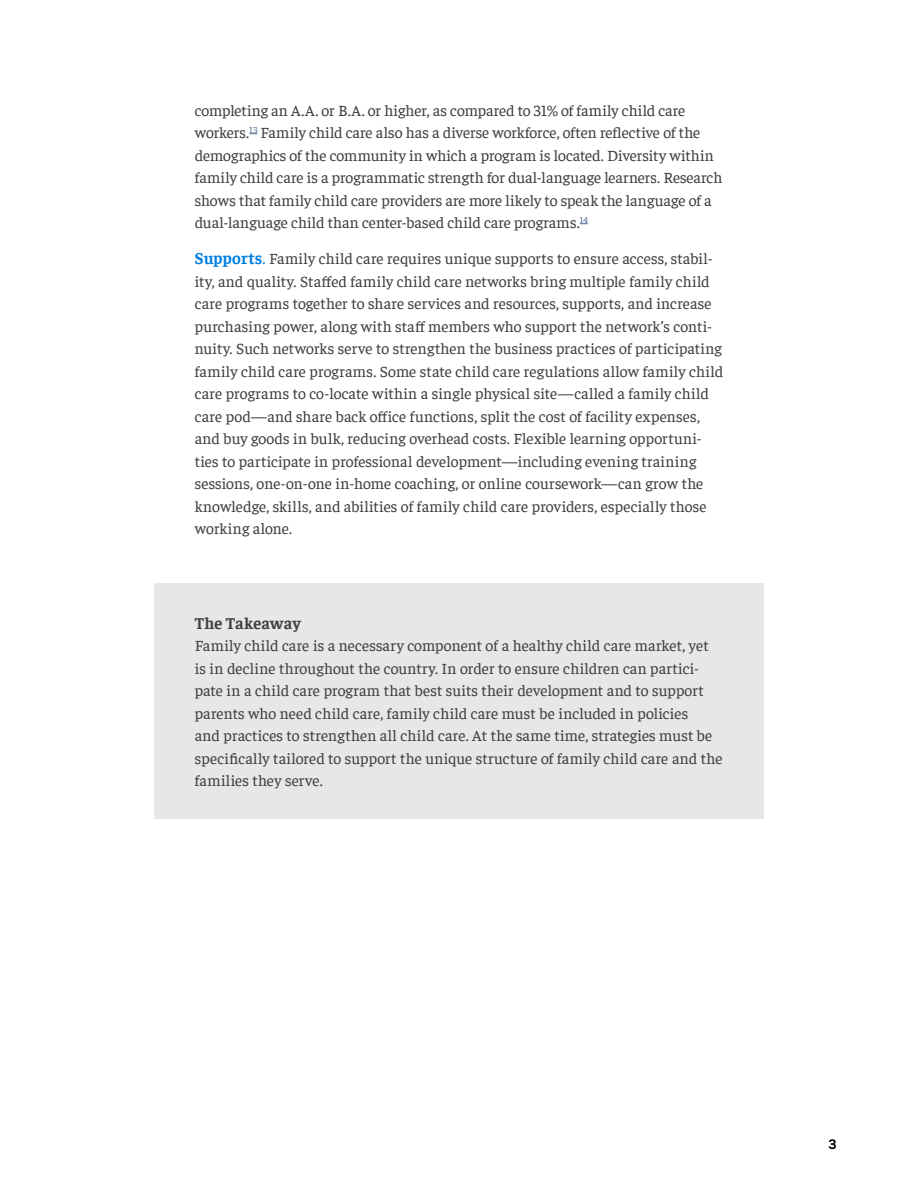
<style>
.page{position:relative;width:918px;height:1188px;background:#fff}
.page>*{position:absolute;margin:0;border:0;box-sizing:border-box;transform-origin:0 0}
.Body_-_Report{font:700 16.5px "Faustina";letter-spacing:.01em;color:#404143}
.Body_-_Report-2{font:15.75px/22.5px "Faustina";letter-spacing:.005em;color:#3e3e3f}
.t1{font:500 13.5px "Styrene A";color:#010203}
.s1{font-weight:700;font-size:16.5px;color:#007fe1}
.s2{color:#007fe1}
</style>
<div class="page">
<div style="left:154px;top:583px;width:610px;height:236px;background:#e6e7e9"></div>
<p class="Body_-_Report-2" style="left:195px;top:98px;width:529px">completing an A.A. or B.A. or higher, as compared to 31% of family child care workers.<sup>13</sup> Family child care also has a diverse workforce, often reflective of the demographics of the community in which a program is located. Diversity within family child care is a programmatic strength for dual-language learners. Research shows that family child care providers are more likely to speak the language of a dual-language child than center-based child care programs.<sup>14</sup></p>
<p class="Body_-_Report-2" style="left:195px;top:247px;width:530px"><span class="s1">Supports</span><span class="s2">.</span> Family child care requires unique supports to ensure access, stabil&shy;ity, and quality. Staffed family child care networks bring multiple family child care programs together to share services and resources, supports, and increase purchasing power, along with staff members who support the network’s conti&shy;nuity. Such networks serve to strengthen the business practices of participating family child care programs. Some state child care regulations allow family child care programs to co-locate within a single physical site—called a family child care pod—and share back office functions, split the cost of facility expenses, and buy goods in bulk, reducing overhead costs. Flexible learning opportuni&shy;ties to participate in professional development—including evening training sessions, one-on-one in-home coaching, or online coursework—can grow the knowledge, skills, and abilities of family child care providers, especially those working alone.</p>
<p class="Body_-_Report" style="left:195px;top:612px;width:108px">The Takeaway</p>
<p class="Body_-_Report-2" style="left:195px;top:634px;width:529px">Family child care is a necessary component of a healthy child care market, yet is in decline throughout the country. In order to ensure children can partici&shy;pate in a child care program that best suits their development and to support parents who need child care, family child care must be included in policies<br>and practices to strengthen all child care. At the same time, strategies must be specifically tailored to support the unique structure of family child care and the families they serve.</p>
<p class="t1" style="left:828px;top:1133px;width:10px">3</p>
</div>
